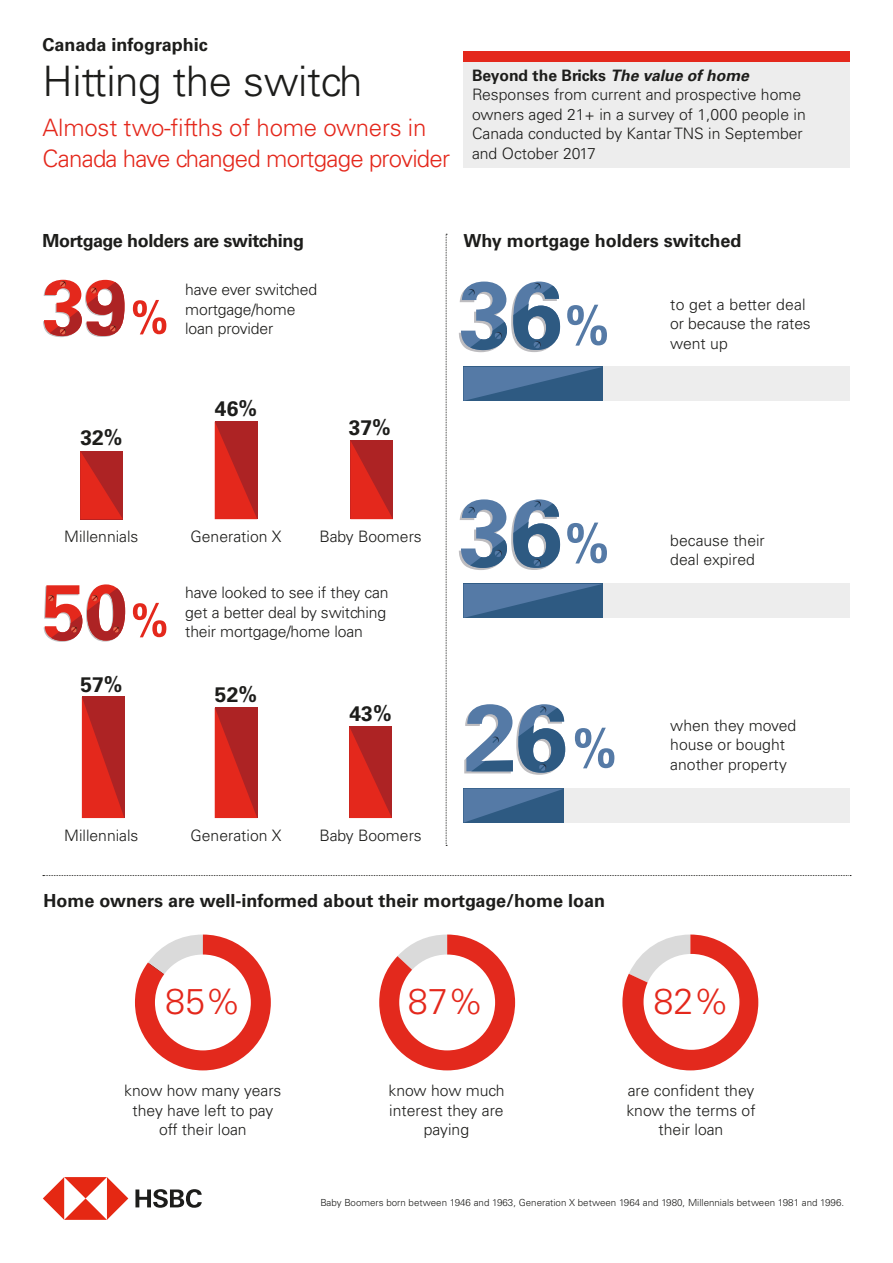
<style>
.page{position:relative;width:893px;height:1263px;background:#fff}
.page>*{position:absolute;margin:0;border:0;box-sizing:border-box;transform-origin:0 0}
.t1{font:300 42px "Univers LT";letter-spacing:-.01em;color:#1d1d1b}
.t2{font:300 36px "Univers LT";color:#e4281c}
.t3{font:300 24px/31.5px "Univers LT";letter-spacing:-.03em;color:#e4281c}
.t4{font:700 21px "Univers LT";color:#1d1d1b}
.t5{font:700 18px "Univers LT";color:#1d1d1b}
.t6{font:700 18px "Univers LT";letter-spacing:-.02em;color:#1d1d1b}
.t7{font:300 15.75px/19.5px "Univers LT";color:#1d1d1b}
.t8{font:300 9.75px "Univers LT";color:#1d1d1b}
.s1{font-weight:700}
.s2{font-weight:700;font-style:italic}
</style>
<div class="page">
<svg style="left:135px;top:934px;width:136px;height:136px"></svg>
<svg style="left:379px;top:934px;width:136px;height:136px"></svg>
<svg style="left:622px;top:934px;width:136px;height:136px"></svg>
<div style="left:463px;top:51px;width:387px;height:116px;background:#ededed"></div>
<div style="left:463px;top:51px;width:387px;height:11px;background:#e4281c"></div>
<div style="left:155px;top:954px;width:96px;height:96px;background:#fff;border-radius:50%"></div>
<div style="left:399px;top:954px;width:96px;height:96px;background:#fff;border-radius:50%"></div>
<div style="left:643px;top:954px;width:96px;height:96px;background:#fff;border-radius:50%"></div>
<svg style="left:43px;top:875px;width:808px;height:1px"></svg>
<svg style="left:446px;top:234px;width:1px;height:612px"></svg>
<svg style="left:567px;top:305px;width:40px;height:41px"></svg>
<svg style="left:567px;top:523px;width:40px;height:40px"></svg>
<div style="left:463px;top:367px;width:387px;height:34px;background:#ededed"></div>
<svg style="left:463px;top:367px;width:140px;height:34px;background:#416993"></svg>
<div style="left:463px;top:584px;width:387px;height:34px;background:#ededed"></div>
<svg style="left:463px;top:584px;width:140px;height:34px;background:#416993"></svg>
<svg style="left:575px;top:728px;width:39px;height:40px"></svg>
<div style="left:463px;top:789px;width:387px;height:34px;background:#ededed"></div>
<svg style="left:463px;top:789px;width:101px;height:34px;background:#416993"></svg>
<svg style="left:133px;top:603px;width:33px;height:34px"></svg>
<svg style="left:82px;top:697px;width:42px;height:121px;background:#c8251f"></svg>
<svg style="left:215px;top:707px;width:42px;height:111px;background:#c82520"></svg>
<svg style="left:349px;top:727px;width:43px;height:91px;background:#c82520"></svg>
<svg style="left:44px;top:584px;width:81px;height:58px"></svg>
<svg style="left:133px;top:300px;width:33px;height:34px"></svg>
<svg style="left:350px;top:440px;width:43px;height:79px;background:#c72520"></svg>
<svg style="left:215px;top:421px;width:42px;height:98px;background:#c82520"></svg>
<svg style="left:80px;top:451px;width:43px;height:68px;background:#c82520"></svg>
<svg style="left:43px;top:1177px;width:85px;height:43px"></svg>
<svg style="left:135px;top:1189px;width:67px;height:19px"></svg>
<svg style="left:43px;top:280px;width:82px;height:57px"></svg>
<svg style="left:459px;top:282px;width:101px;height:70px"></svg>
<svg style="left:459px;top:499px;width:101px;height:71px"></svg>
<svg style="left:464px;top:704px;width:101px;height:71px"></svg>
<p class="t5" style="left:43px;top:34px;width:167px">Canada infographic</p>
<h1 class="t1" style="left:43px;top:55px;width:322px">Hitting the switch</h1>
<h3 class="t3" style="left:43px;top:111px;width:409px">Almost two-fifths of home owners in<br>Canada have changed mortgage provider</h3>
<p class="t7" style="left:472px;top:65px;width:335px"><span class="s1">Beyond the Bricks</span> <span class="s2">The value of home </span>Responses from current and prospective home owners aged 21+ in a survey of 1,000 people in Canada conducted by Kantar TNS in September and October 2017</p>
<p class="t6" style="left:43px;top:230px;width:263px">Mortgage holders are switching</p>
<p class="t7" style="left:185px;top:280px;width:133px">have ever switched mortgage/home loan provider</p>
<h3 class="t4" style="left:81px;top:426px;width:44px">32%</h3>
<h3 class="t4" style="left:215px;top:396px;width:44px">46%</h3>
<h3 class="t4" style="left:349px;top:415px;width:44px">37%</h3>
<p class="t5" style="left:463px;top:230px;width:279px">Why mortgage holders switched</p>
<p class="t7" style="left:670px;top:294px;width:142px">to get a better deal or because the rates went up</p>
<p class="t7" style="left:64px;top:527px;width:76px">Millennials</p>
<h3 class="t4" style="left:80px;top:672px;width:44px">57%</h3>
<p class="t7" style="left:64px;top:826px;width:76px">Millennials</p>
<p class="t7" style="left:190px;top:527px;width:93px">Generation X</p>
<p class="t7" style="left:319px;top:527px;width:104px">Baby Boomers</p>
<p class="t7" style="left:185px;top:583px;width:205px">have looked to see if they can get a better deal by switching their mortgage/home loan</p>
<h3 class="t4" style="left:215px;top:682px;width:44px">52%</h3>
<h3 class="t4" style="left:350px;top:702px;width:44px">43%</h3>
<p class="t7" style="left:190px;top:826px;width:93px">Generation X</p>
<p class="t7" style="left:319px;top:826px;width:104px">Baby Boomers</p>
<p class="t7" style="left:670px;top:530px;width:96px">because their deal expired</p>
<p class="t7" style="left:670px;top:716px;width:127px">when they moved house or bought another property</p>
<p class="t5" style="left:44px;top:890px;width:563px">Home owners are well-informed about their mortgage/home loan</p>
<h2 class="t2" style="left:165px;top:980px;width:78px">85%</h2>
<h2 class="t2" style="left:408px;top:980px;width:78px">87%</h2>
<h2 class="t2" style="left:653px;top:980px;width:78px">82%</h2>
<p class="t7" style="left:124px;top:1081px;width:159px;text-align:center">know how many years they have left to pay off their loan</p>
<p class="t7" style="left:389px;top:1081px;width:117px;text-align:center">know how much interest they are paying</p>
<p class="t7" style="left:626px;top:1081px;width:131px;text-align:center">are confident they know the terms of their loan</p>
<p class="t8" style="left:320px;top:1197px;width:525px">Baby Boomers born between 1946 and 1963, Generation X between 1964 and 1980, Millennials between 1981 and 1996.</p>
</div>
